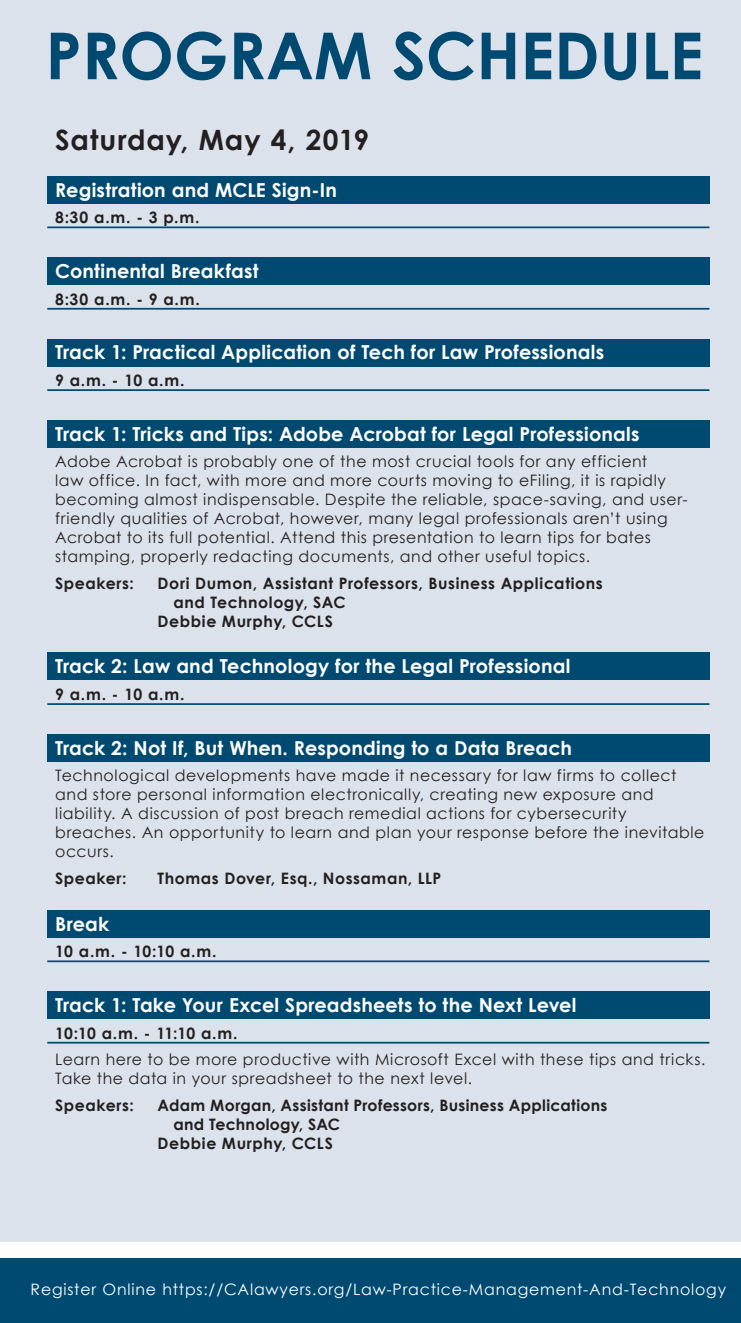
<style>
.page{position:relative;width:741px;height:1323px;background:#fff}
.page>*{position:absolute;margin:0;border:0;box-sizing:border-box;transform-origin:0 0}
.t1{font:700 64.75px "Century Gothic";color:#004a72}
.t2{font:700 28px "Century Gothic";letter-spacing:.03em;color:#231f20}
.t3{font:700 19.25px "Century Gothic";letter-spacing:.005em;color:#fff}
.t4{font:15.75px/18.9px "Century Gothic";letter-spacing:.035em;color:#231f20}
.t5{font:700 15.75px "Century Gothic";letter-spacing:.035em;color:#231f20}
.t6{font:15.75px "Century Gothic";letter-spacing:.05em;color:#fff}
.t7{font:700 15.75px "Century Gothic";letter-spacing:.015em;color:#231f20}
</style>
<div class="page">
<div style="left:0;top:0;width:740px;height:1311px;background:#dbe2ec"></div>
<div style="left:0;top:1258px;width:740px;height:65px;background:#004a72"></div>
<div style="left:0;top:1242px;width:740px;height:16px;background:#fff"></div>
<div style="left:47px;top:176px;width:662px;height:28px;background:#004a72"></div>
<hr style="left:47px;top:227px;width:662px;height:1px;background:#004a72">
<div style="left:47px;top:257px;width:662px;height:28px;background:#004a72"></div>
<hr style="left:47px;top:308px;width:662px;height:2px;background:#004a72">
<div style="left:47px;top:339px;width:662px;height:27px;background:#004a72"></div>
<hr style="left:47px;top:389px;width:662px;height:2px;background:#004a72">
<div style="left:47px;top:420px;width:662px;height:28px;background:#004a72"></div>
<div style="left:47px;top:653px;width:662px;height:27px;background:#004a72"></div>
<hr style="left:47px;top:703px;width:662px;height:2px;background:#004a72">
<div style="left:47px;top:734px;width:662px;height:28px;background:#004a72"></div>
<div style="left:47px;top:910px;width:662px;height:28px;background:#004a72"></div>
<hr style="left:47px;top:960px;width:662px;height:2px;background:#004a72">
<div style="left:47px;top:991px;width:662px;height:28px;background:#004a72"></div>
<hr style="left:47px;top:1042px;width:662px;height:2px;background:#004a72">
<h1 class="t1" style="left:46px;top:7px;width:659px">PROGRAM SCHEDULE</h1>
<h2 class="t2" style="left:55px;top:118px;width:315px">Saturday, May 4, 2019</h2>
<p class="t3" style="left:55px;top:175px;width:283px">Registration and MCLE Sign-In</p>
<p class="t5" style="left:55px;top:206px;width:146px">8:30 a.m. - 3 p.m.</p>
<p class="t3" style="left:55px;top:256px;width:205px">Continental Breakfast</p>
<p class="t5" style="left:55px;top:287px;width:146px">8:30 a.m. - 9 a.m.</p>
<p class="t3" style="left:55px;top:338px;width:550px">Track 1: Practical Application of Tech for Law Professionals</p>
<p class="t5" style="left:55px;top:368px;width:131px">9 a.m. - 10 a.m.</p>
<p class="t3" style="left:55px;top:419px;width:585px">Track 1: Tricks and Tips: Adobe Acrobat for Legal Professionals</p>
<p class="t4" style="left:55px;top:452px;width:633px">Adobe Acrobat is probably one of the most crucial tools for any efficient<br>law office. In fact, with more and more courts moving to eFiling, it is rapidly becoming almost indispensable. Despite the reliable, space-saving, and user&shy;friendly qualities of Acrobat, however, many legal professionals aren’t using Acrobat to its full potential. Attend this presentation to learn tips for bates stamping, properly redacting documents, and other useful topics.</p>
<p class="t5" style="left:55px;top:571px;width:80px">Speakers:</p>
<p class="t5" style="left:158px;top:571px;width:446px">Dori Dumon, Assistant Professors, Business Applications</p>
<p class="t5" style="left:173px;top:590px;width:174px">and Technology, SAC</p>
<p class="t5" style="left:158px;top:609px;width:177px">Debbie Murphy, CCLS</p>
<p class="t3" style="left:55px;top:652px;width:516px">Track 2: Law and Technology for the Legal Professional</p>
<p class="t5" style="left:55px;top:682px;width:131px">9 a.m. - 10 a.m.</p>
<p class="t3" style="left:55px;top:733px;width:518px">Track 2: Not If, But When. Responding to a Data Breach</p>
<p class="t4" style="left:55px;top:766px;width:650px">Technological developments have made it necessary for law firms to collect and store personal information electronically, creating new exposure and liability. A discussion of post breach remedial actions for cybersecurity breaches. An opportunity to learn and plan your response before the inevitable occurs.</p>
<p class="t5" style="left:55px;top:866px;width:73px">Speaker:</p>
<p class="t5" style="left:158px;top:866px;width:285px">Thomas Dover, Esq., Nossaman, LLP</p>
<p class="t3" style="left:55px;top:909px;width:56px">Break</p>
<p class="t5" style="left:55px;top:940px;width:163px">10 a.m. - 10:10 a.m.</p>
<p class="t3" style="left:55px;top:990px;width:522px">Track 1: Take Your Excel Spreadsheets to the Next Level</p>
<p class="t5" style="left:55px;top:1021px;width:184px">10:10 a.m. - 11:10 a.m.</p>
<p class="t4" style="left:55px;top:1050px;width:651px">Learn here to be more productive with Microsoft Excel with these tips and tricks.<br>Take the data in your spreadsheet to the next level.</p>
<p class="t5" style="left:55px;top:1093px;width:80px">Speakers:</p>
<p class="t7" style="left:158px;top:1093px;width:451px">Adam Morgan, Assistant Professors, Business Applications</p>
<p class="t7" style="left:173px;top:1112px;width:168px">and Technology, SAC</p>
<p class="t5" style="left:158px;top:1131px;width:177px">Debbie Murphy, CCLS</p>
<p class="t6" style="left:31px;top:1279px;width:696px">Register Online https://CAlawyers.org/Law-Practice-Management-And-Technology</p>
</div>
